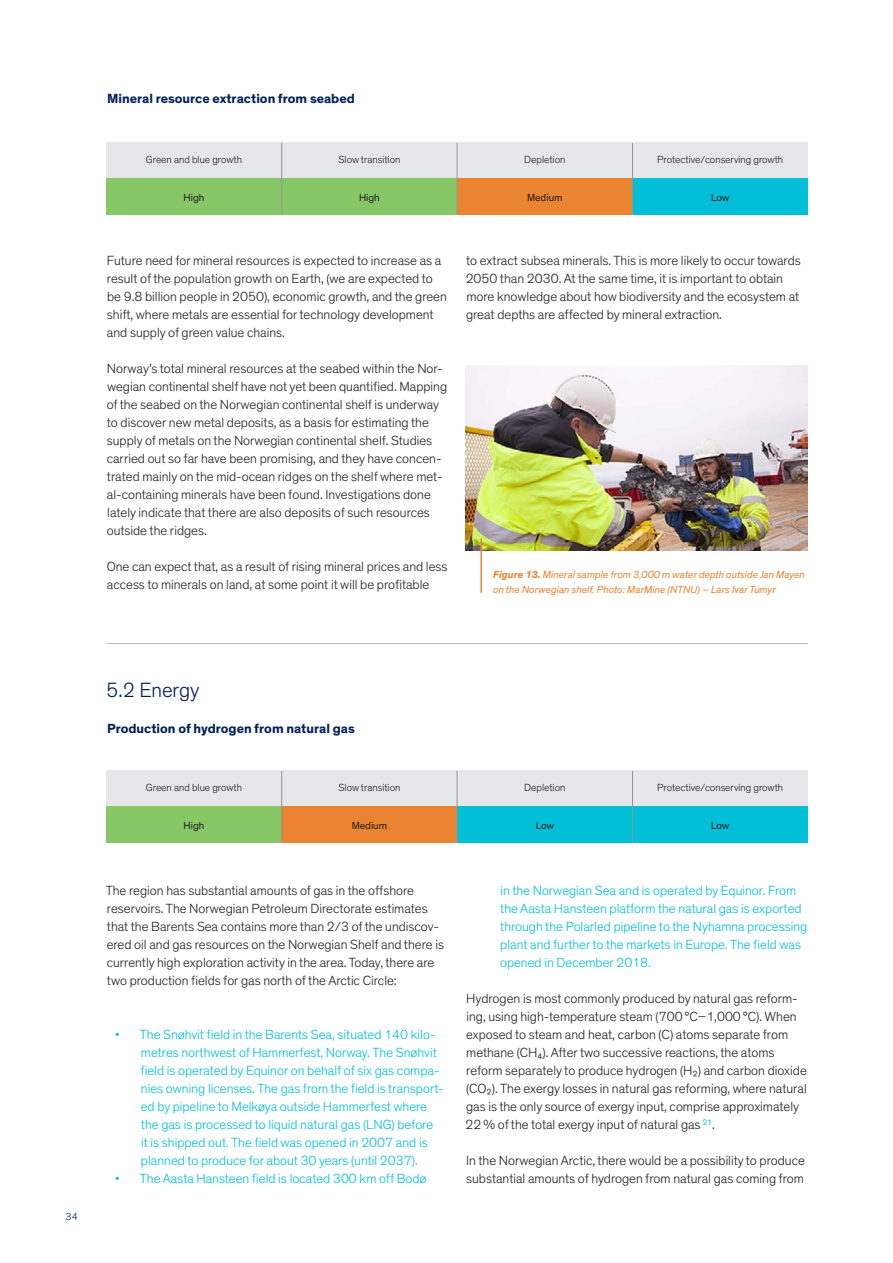
<style>
.page{position:relative;width:893px;height:1263px;background:#fff}
.page>*{position:absolute;margin:0;border:0;box-sizing:border-box;transform-origin:0 0}
.Brødtekst{font:300 21px "Theinhardt";color:#00205b}
.Brødtekst-2{font:300 13.5px/18px "Theinhardt";color:#231f20}
.t1{font:300 13.5px/18px "Theinhardt";color:#00bfd7}
.Brødtekst-3{font:700 13.5px "Theinhardt";color:#00205b}
.Brødtekst-4{font:300 10.5px "Theinhardt";color:#231f20}
.Bildetekst{font:italic 10.5px/15px "Theinhardt";color:#ea8430}
.Brødtekst-5{font:10.5px "Theinhardt";color:#231f20}
.t2{font:300 10.5px "Theinhardt";color:#00205b}
.s1{font-weight:700}
</style>
<div class="page">
<div style="left:106px;top:143px;width:702px;height:36px;background:#e6e7e9"></div>
<div style="left:106px;top:179px;width:176px;height:36px;background:#87c765"></div>
<div style="left:282px;top:179px;width:175px;height:36px;background:#87c765"></div>
<div style="left:632px;top:179px;width:176px;height:36px;background:#00bfd7"></div>
<div style="left:457px;top:179px;width:175px;height:36px;background:#ea8430"></div>
<hr style="left:281px;top:143px;width:1px;height:72px;background:#939598">
<hr style="left:457px;top:143px;width:1px;height:72px;background:#939598">
<hr style="left:632px;top:143px;width:1px;height:72px;background:#939598">
<div style="left:106px;top:771px;width:702px;height:36px;background:#e6e7e9"></div>
<div style="left:106px;top:807px;width:176px;height:36px;background:#87c765"></div>
<div style="left:282px;top:807px;width:175px;height:36px;background:#ea8430"></div>
<div style="left:632px;top:807px;width:176px;height:36px;background:#00bfd7"></div>
<div style="left:457px;top:807px;width:175px;height:36px;background:#00bfd7"></div>
<hr style="left:281px;top:771px;width:1px;height:72px;background:#939598">
<hr style="left:457px;top:771px;width:1px;height:72px;background:#939598">
<hr style="left:632px;top:771px;width:1px;height:72px;background:#939598">
<img style="left:466px;top:366px;width:342px;height:184px">
<hr style="left:480px;top:538px;width:2px;height:55px;background:#ea8430">
<hr style="left:106px;top:643px;width:702px;height:1px;background:#bcbdc0">
<p class="Brødtekst-3" style="left:107px;top:90px;width:249px">Mineral resource extraction from seabed</p>
<p class="Brødtekst-4" style="left:146px;top:153px;width:98px">Green and blue growth</p>
<p class="Brødtekst-4" style="left:338px;top:153px;width:63px">Slow transition</p>
<p class="Brødtekst-4" style="left:524px;top:153px;width:43px">Depletion</p>
<p class="Brødtekst-4" style="left:657px;top:153px;width:127px">Protective/conserving growth</p>
<p class="Brødtekst-5" style="left:184px;top:191px;width:22px">High</p>
<p class="Brødtekst-5" style="left:359px;top:191px;width:22px">High</p>
<p class="Brødtekst-5" style="left:527px;top:191px;width:37px">Medium</p>
<p class="Brødtekst-5" style="left:711px;top:191px;width:20px">Low</p>
<p class="Brødtekst-2" style="left:107px;top:252px;width:342px">Future need for mineral resources is expected to increase as a result of the population growth on Earth, (we are expected to be 9.8 billion people in 2050), economic growth, and the green shift, where metals are essential for technology development and supply of green value chains.</p>
<p class="Brødtekst-2" style="left:107px;top:360px;width:342px">Norway’s total mineral resources at the seabed within the Nor&shy;wegian continental shelf have not yet been quantified. Mapping of the seabed on the Norwegian continental shelf is underway to discover new metal deposits, as a basis for estimating the supply of metals on the Norwegian continental shelf. Studies carried out so far have been promising, and they have concen&shy;trated mainly on the mid-ocean ridges on the shelf where met&shy;al-containing minerals have been found. Investigations done lately indicate that there are also deposits of such resources outside the ridges.</p>
<p class="Brødtekst-2" style="left:107px;top:558px;width:342px">One can expect that, as a result of rising mineral prices and less access to minerals on land, at some point it will be profitable</p>
<p class="Brødtekst-2" style="left:466px;top:252px;width:337px">to extract subsea minerals. This is more likely to occur towards 2050 than 2030. At the same time, it is important to obtain more knowledge about how biodiversity and the ecosystem at great depths are affected by mineral extraction.</p>
<p class="Bildetekst" style="left:493px;top:567px;width:313px"><span class="s1">Figure 13.</span> Mineral sample from 3,000 m water depth outside Jan Mayen on the Norwegian shelf. Photo: MarMine (NTNU) – Lars Ivar Tumyr</p>
<p class="t2" style="left:65px;top:1211px;width:14px">34</p>
<p class="Brødtekst" style="left:106px;top:678px;width:95px">5.2 Energy</p>
<p class="Brødtekst-3" style="left:107px;top:720px;width:249px">Production of hydrogen from natural gas</p>
<p class="Brødtekst-4" style="left:146px;top:782px;width:98px">Green and blue growth</p>
<p class="Brødtekst-4" style="left:338px;top:782px;width:63px">Slow transition</p>
<p class="Brødtekst-4" style="left:524px;top:782px;width:43px">Depletion</p>
<p class="Brødtekst-4" style="left:657px;top:782px;width:127px">Protective/conserving growth</p>
<p class="Brødtekst-5" style="left:184px;top:819px;width:22px">High</p>
<p class="Brødtekst-5" style="left:352px;top:819px;width:37px">Medium</p>
<p class="Brødtekst-5" style="left:536px;top:819px;width:20px">Low</p>
<p class="Brødtekst-5" style="left:711px;top:819px;width:20px">Low</p>
<p class="Brødtekst-2" style="left:106px;top:882px;width:340px">The region has substantial amounts of gas in the offshore reservoirs. The Norwegian Petroleum Directorate estimates that the Barents Sea contains more than 2/3 of the undiscov&shy;ered oil and gas resources on the Norwegian Shelf and there is currently high exploration activity in the area. Today, there are two production fields for gas north of the Arctic Circle:</p>
<p class="t1" style="left:140px;top:1026px;width:305px;text-indent:-26px">• The Snøhvit field in the Barents Sea, situated 140 kilo&shy;metres northwest of Hammerfest, Norway. The Snøhvit field is operated by Equinor on behalf of six gas compa&shy;nies owning licenses. The gas from the field is transport&shy;ed by pipeline to Melkøya outside Hammerfest where the gas is processed to liquid natural gas (LNG) before<br>it is shipped out. The field was opened in 2007 and is planned to produce for about 30 years (until 2037).</p>
<p class="t1" style="left:115px;top:1170px;width:313px">• The Aasta Hansteen field is located 300 km off Bodø</p>
<p class="t1" style="left:500px;top:882px;width:309px">in the Norwegian Sea and is operated by Equinor. From the Aasta Hansteen platform the natural gas is exported through the Polarled pipeline to the Nyhamna processing plant and further to the markets in Europe. The field was opened in December 2018.</p>
<p class="Brødtekst-2" style="left:466px;top:990px;width:343px">Hydrogen is most commonly produced by natural gas reform&shy;ing, using high-temperature steam (700 °C–1,000 °C). When exposed to steam and heat, carbon (C) atoms separate from methane (CH<sub>4</sub>). After two successive reactions, the atoms reform separately to produce hydrogen (H²) and carbon dioxide (CO²). The exergy losses in natural gas reforming, where natural gas is the only source of exergy input, comprise approximately 22 % of the total exergy input of natural gas <sup>21</sup>.</p>
<p class="Brødtekst-2" style="left:466px;top:1152px;width:340px">In the Norwegian Arctic, there would be a possibility to produce substantial amounts of hydrogen from natural gas coming from</p>
</div>
